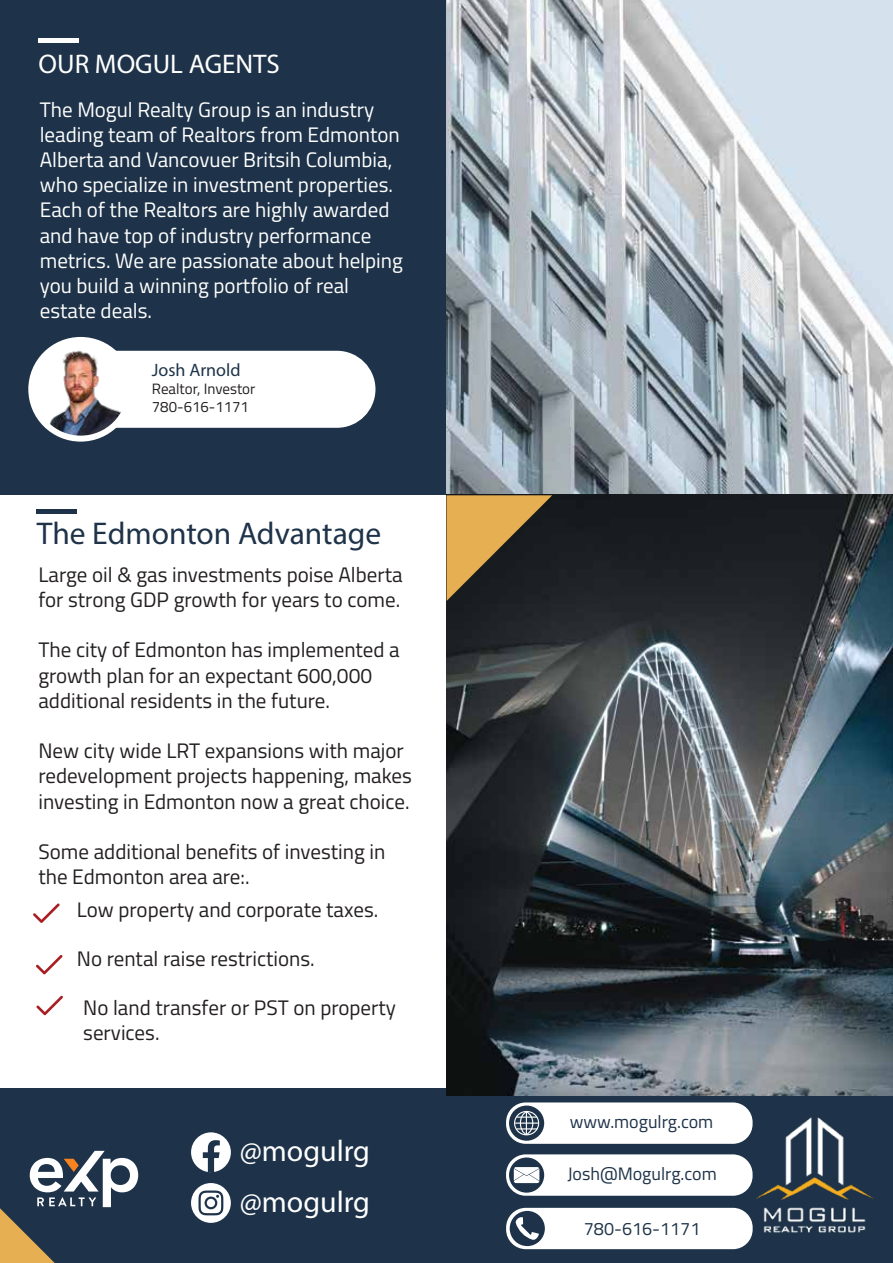
<style>
.page{position:relative;width:893px;height:1263px;background:#fff}
.page>*{position:absolute;margin:0;border:0;box-sizing:border-box;transform-origin:0 0}
.t1{font:800 31.5px "Neue Helvetica BQ";color:#1e3349}
.t2{font:800 30px/50.7px "Neue Helvetica BQ";color:#fff}
.t3{font:800 27px "Neue Helvetica BQ";color:#fff}
.t4{font:21px/25.2px "Titillium Web";color:#231f20}
.t5{font:21px/25.2px "Titillium Web";color:#fff}
.t6{font:18px "Titillium Web";color:#1e3349}
.t7{font:700 18px "Helvetica Neue LT Std";color:#1e3349}
.t8{font:15px/18px "Titillium Web";color:#231f20}
</style>
<div class="page">
<img style="left:446px;top:0;width:447px;height:494px">
<div style="left:0;top:1088px;width:893px;height:175px;background:#1e3349"></div>
<svg style="left:191px;top:1132px;width:40px;height:40px"></svg>
<svg style="left:191px;top:1183px;width:40px;height:40px"></svg>
<div style="left:506px;top:1208px;width:247px;height:41px;background:#fff;border-radius:20px"></div>
<svg style="left:510px;top:1211px;width:35px;height:35px"></svg>
<div style="left:506px;top:1154px;width:247px;height:42px;background:#fff;border-radius:20px"></div>
<svg style="left:509px;top:1157px;width:35px;height:36px"></svg>
<div style="left:506px;top:1102px;width:247px;height:42px;background:#fff;border-radius:20px"></div>
<svg style="left:509px;top:1105px;width:35px;height:36px"></svg>
<div style="left:514px;top:1111px;width:25px;height:24px;border:1px solid #fff;border-radius:50%"></div>
<hr style="left:515px;top:1122px;width:23px;height:2px;background:#fff">
<svg style="left:516px;top:1110px;width:21px;height:26px"></svg>
<svg style="left:0;top:1151px;width:138px;height:112px"></svg>
<div style="left:0;top:0;width:446px;height:495px;background:#1e3349"></div>
<div style="left:112px;top:351px;width:263px;height:77px;background:#fff"></div>
<img style="left:31px;top:340px;width:99px;height:99px;border-radius:49px">
<div style="left:28px;top:337px;width:105px;height:105px;border:6px solid #fff;border-radius:50%"></div>
<div style="left:38px;top:38px;width:40px;height:5px;background:#fff"></div>
<svg style="left:36px;top:955px;width:27px;height:19px"></svg>
<div style="left:37px;top:509px;width:40px;height:5px;background:#1e3349"></div>
<img style="left:446px;top:494px;width:447px;height:601px">
<svg style="left:446px;top:495px;width:106px;height:106px;background:#7e6538"></svg>
<svg style="left:33px;top:903px;width:27px;height:20px"></svg>
<img style="left:735px;top:1102px;width:139px;height:147px">
<svg style="left:36px;top:996px;width:27px;height:19px"></svg>
<p class="t3" style="left:39px;top:53px;width:243px">OUR MOGUL AGENTS</p>
<p class="t5" style="left:40px;top:99px;width:365px">The Mogul Realty Group is an industry leading team of Realtors from Edmonton Alberta and Vancovuer Britsih Columbia, who specialize in investment properties.<br>Each of the Realtors are highly awarded and have top of industry performance metrics. We are passionate about helping you build a winning portfolio of real estate deals.</p>
<p class="t7" style="left:152px;top:364px;width:90px">Josh Arnold</p>
<p class="t8" style="left:152px;top:382px;width:105px">Realtor, Investor<br>780-616-1171</p>
<h1 class="t1" style="left:37px;top:521px;width:346px">The Edmonton Advantage</h1>
<p class="t4" style="left:38px;top:564px;width:366px">Large oil &amp; gas investments poise Alberta for strong GDP growth for years to come.</p>
<p class="t4" style="left:38px;top:640px;width:363px">The city of Edmonton has implemented a growth plan for an expectant 600,000 additional residents in the future.</p>
<p class="t4" style="left:38px;top:740px;width:375px">New city wide LRT expansions with major redevelopment projects happening, makes investing in Edmonton now a great choice.</p>
<p class="t4" style="left:38px;top:841px;width:349px">Some additional benefits of investing in the Edmonton area are:.</p>
<p class="t4" style="left:77px;top:899px;width:303px">Low property and corporate taxes.</p>
<p class="t4" style="left:77px;top:948px;width:239px">No rental raise restrictions.</p>
<p class="t4" style="left:83px;top:997px;width:314px">No land transfer or PST on property services.</p>
<h2 class="t2" style="left:240px;top:1128px;width:132px">@mogulrg @mogulrg</h2>
<p class="t6" style="left:570px;top:1115px;width:145px">www.mogulrg.com</p>
<p class="t6" style="left:567px;top:1167px;width:151px">Josh@Mogulrg.com</p>
<p class="t6" style="left:584px;top:1222px;width:118px">780-616-1171</p>
</div>
